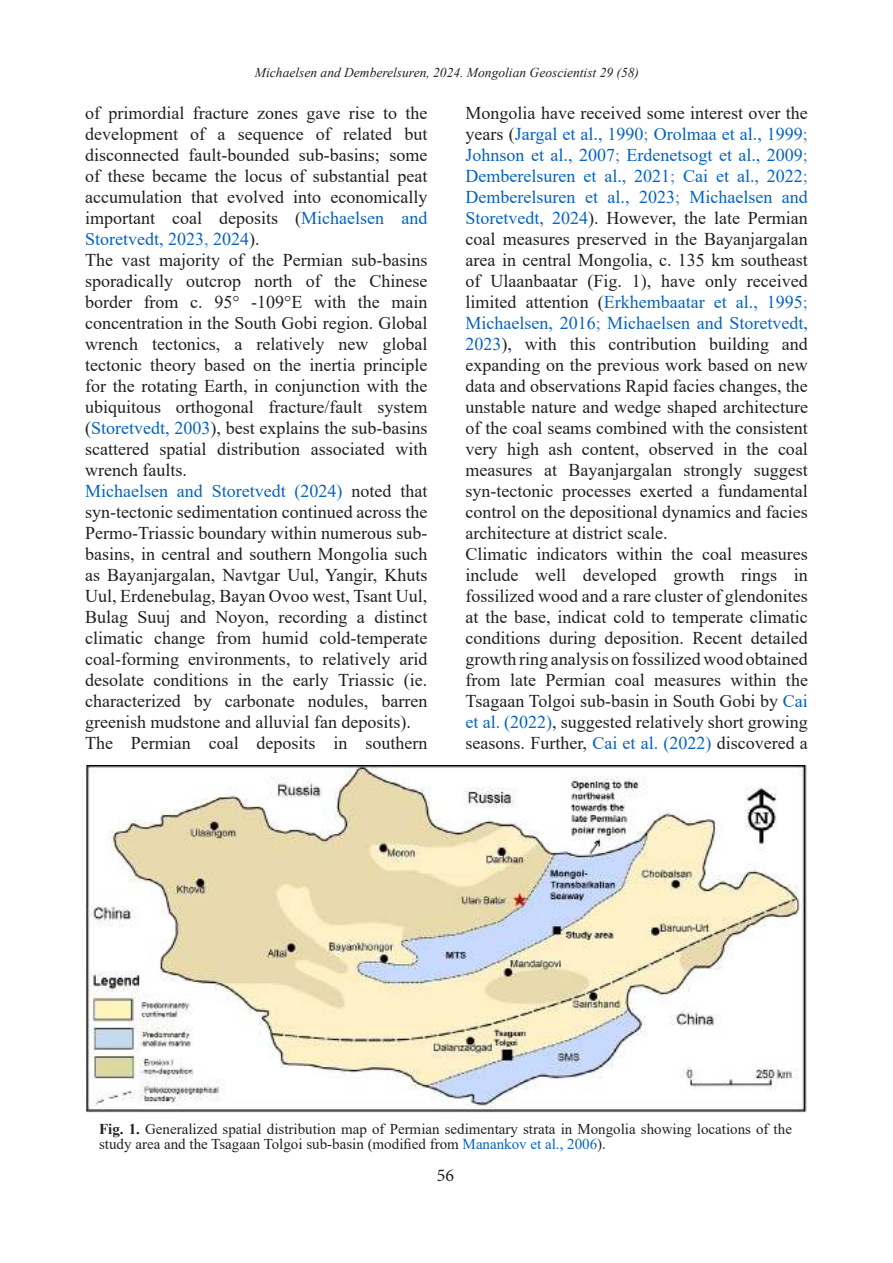
<style>
.page{position:relative;width:893px;height:1263px;background:#fff}
.page>*{position:absolute;margin:0;border:0;box-sizing:border-box;transform-origin:0 0}
.t1{font:18px/21px "Times New Roman";color:#221f1f}
.t2{font:18px "Minion Pro";color:#221f1f}
.t3{font:15px/15px "Times New Roman";color:#221f1f}
.t4{font:italic 13.5px "Times New Roman";color:#221f1f}
.s1{color:#0563c1}
.s2{color:#4f81bd}
.s3{font-weight:700}
</style>
<div class="page">
<img style="left:85px;top:765px;width:722px;height:348px">
<p class="t4" style="left:255px;top:67px;width:386px">Michaelsen and Demberelsuren, 2024. Mongolian Geoscientist 29 (58)</p>
<p class="t1" style="left:85px;top:104px;width:344px">of primordial fracture zones gave rise to the development of a sequence of related but disconnected fault-bounded sub-basins; some of these became the locus of substantial peat accumulation that evolved into economically important coal deposits (<span class="s1">Michaelsen and Storetvedt, 2023</span><span class="s2">,</span> <span class="s1">2024</span>).<br>The vast majority of the Permian sub-basins sporadically outcrop north of the Chinese border from c. 95° -109°E with the main concentration in the South Gobi region. Global wrench tectonics, a relatively new global tectonic theory based on the inertia principle for the rotating Earth, in conjunction with the ubiquitous orthogonal fracture/fault system (<span class="s1">Storetvedt, 2003</span>), best explains the sub-basins scattered spatial distribution associated with wrench faults.<br><span class="s1">Michaelsen and Storetvedt (2024)</span> noted that syn-tectonic sedimentation continued across the Permo-Triassic boundary within numerous sub&shy;basins, in central and southern Mongolia such as Bayanjargalan, Navtgar Uul, Yangir, Khuts Uul, Erdenebulag, Bayan Ovoo west, Tsant Uul, Bulag Suuj and Noyon, recording a distinct climatic change from humid cold-temperate coal-forming environments, to relatively arid desolate conditions in the early Triassic (ie. characterized by carbonate nodules, barren greenish mudstone and alluvial fan deposits).<br>The Permian coal deposits in southern</p>
<p class="t1" style="left:466px;top:104px;width:344px">Mongolia have received some interest over the years (<span class="s1">Jargal et al., 1990</span><span class="s2">;</span> <span class="s1">Orolmaa et al., 1999</span><span class="s2">; </span><span class="s1">Johnson et al., 2007</span><span class="s2">;</span> <span class="s1">Erdenetsogt et al., 2009</span><span class="s2">; </span><span class="s1">Demberelsuren et al., 2021</span><span class="s2">;</span> <span class="s1">Cai et al., 2022</span><span class="s2">; </span><span class="s1">Demberelsuren et al., 2023</span><span class="s2">;</span> <span class="s1">Michaelsen and Storetvedt, 2024</span>). However, the late Permian coal measures preserved in the Bayanjargalan area in central Mongolia, c. 135 km southeast of Ulaanbaatar (Fig. 1), have only received limited attention (<span class="s1">Erkhembaatar et al., 1995</span><span class="s2">; </span><span class="s1">Michaelsen, 2016</span><span class="s2">;</span> <span class="s1">Michaelsen and Storetvedt, 2023</span>), with this contribution building and expanding on the previous work based on new data and observations Rapid facies changes, the unstable nature and wedge shaped architecture of the coal seams combined with the consistent very high ash content, observed in the coal measures at Bayanjargalan strongly suggest syn-tectonic processes exerted a fundamental control on the depositional dynamics and facies architecture at district scale.<br>Climatic indicators within the coal measures include well developed growth rings in fossilized wood and a rare cluster of glendonites at the base, indicat cold to temperate climatic conditions during deposition. Recent detailed growth ring analysis on fossilized wood obtained from late Permian coal measures within the Tsagaan Tolgoi sub-basin in South Gobi by <span class="s1">Cai et al. (2022)</span>, suggested relatively short growing seasons. Further, <span class="s1">Cai et al. (2022)</span> discovered a</p>
<p class="t3" style="left:99px;top:1123px;width:694px"><span class="s3">Fig. 1.</span> Generalized spatial distribution map of Permian sedimentary strata in Mongolia showing locations of the study area and the Tsagaan Tolgoi sub-basin (modified from <span class="s1">Manankov et al., 2006</span>).</p>
<p class="t2" style="left:437px;top:1164px;width:19px">56</p>
</div>
